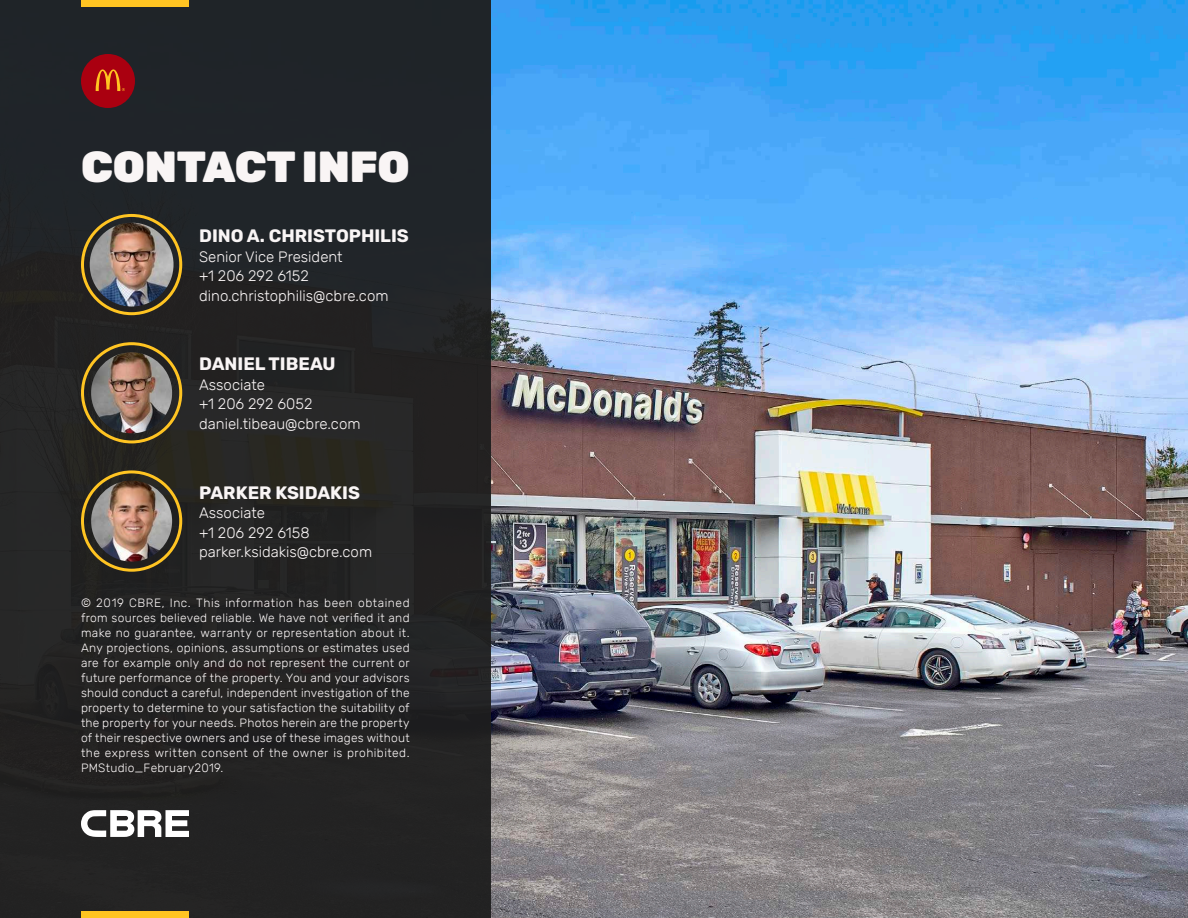
<style>
.page{position:relative;width:1188px;height:918px;background:#fff}
.page>*{position:absolute;margin:0;border:0;box-sizing:border-box;transform-origin:0 0}
.t1{font:900 43.5px "Rubik";letter-spacing:-.005em;color:#f9f5f5}
.t2{font:700 18px "Rubik";color:#f9f5f5}
.t3{font:300 15px "Rubik";color:#f9f5f5}
.t4{font:300 12px/15px "Rubik";letter-spacing:.035em;color:#f9f5f5;text-align:justify}
</style>
<div class="page">
<img style="left:491px;top:0;width:697px;height:918px">
<div style="left:0;top:0;width:491px;height:918px;background:#1e1e1e"></div>
<div style="left:81px;top:54px;width:54px;height:54px;background:#aa0010;border-radius:50%"></div>
<svg style="left:96px;top:69px;width:29px;height:22px"></svg>
<svg style="left:81px;top:810px;width:108px;height:27px"></svg>
<div style="left:81px;top:0;width:108px;height:7px;background:#ffc422"></div>
<div style="left:81px;top:911px;width:108px;height:7px;background:#ffc422"></div>
<div style="left:81px;top:214px;width:101px;height:101px;border:3px solid #ffc422;border-radius:50%"></div>
<div style="left:81px;top:342px;width:101px;height:101px;border:3px solid #ffc422;border-radius:50%"></div>
<img style="left:91px;top:352px;width:81px;height:81px;border-radius:40px">
<div style="left:81px;top:470px;width:101px;height:102px;border:3px solid #ffc422;border-radius:50%"></div>
<img style="left:90px;top:223px;width:84px;height:83px;border-radius:42px">
<img style="left:91px;top:481px;width:81px;height:81px;border-radius:40px">
<p class="t1" style="left:81px;top:141px;width:330px">CONTACT INFO</p>
<p class="t2" style="left:199px;top:226px;width:211px">DINO A. CHRISTOPHILIS</p>
<p class="t3" style="left:199px;top:248px;width:145px">Senior Vice President</p>
<p class="t3" style="left:199px;top:268px;width:111px">+1 206 292 6152</p>
<p class="t3" style="left:199px;top:287px;width:191px">dino.christophilis@cbre.com</p>
<p class="t2" style="left:199px;top:354px;width:138px">DANIEL TIBEAU</p>
<p class="t3" style="left:199px;top:376px;width:67px">Associate</p>
<p class="t3" style="left:199px;top:396px;width:115px">+1 206 292 6052</p>
<p class="t3" style="left:199px;top:415px;width:163px">daniel.tibeau@cbre.com</p>
<p class="t2" style="left:199px;top:482px;width:162px">PARKER KSIDAKIS</p>
<p class="t3" style="left:199px;top:505px;width:67px">Associate</p>
<p class="t3" style="left:199px;top:524px;width:112px">+1 206 292 6158</p>
<p class="t3" style="left:199px;top:544px;width:175px">parker.ksidakis@cbre.com</p>
<p class="t4" style="left:81px;top:595px;width:330px">© 2019 CBRE, Inc. This information has been obtained from sources believed reliable. We have not verified it and make no guarantee, warranty or representation about it.<br>Any projections, opinions, assumptions or estimates used are for example only and do not represent the current or future performance of the property. You and your advisors should conduct a careful, independent investigation of the property to determine to your satisfaction the suitability of the property for your needs. Photos herein are the property of their respective owners and use of these images without the express written consent of the owner is prohibited.<br>PMStudio_February2019.</p>
</div>
